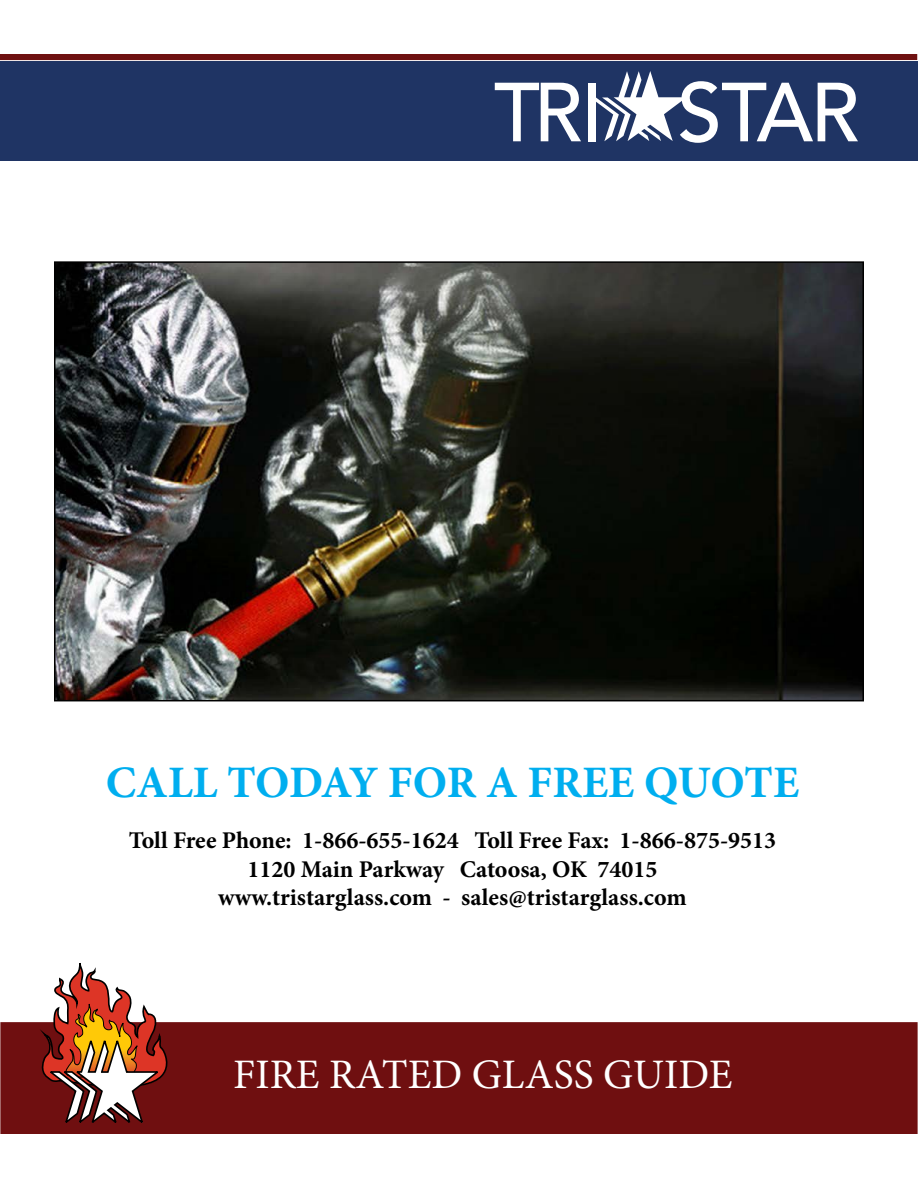
<style>
.page{position:relative;width:918px;height:1188px;background:#fff}
.page>*{position:absolute;margin:0;border:0;box-sizing:border-box;transform-origin:0 0}
.t1{font:700 45px "Minion Pro";color:#00aeef}
.t2{font:42px "Minion Pro";color:#fff}
.t3{font:700 24px/28.8px "Minion Pro";color:#000;text-align:center}
</style>
<div class="page">
<img style="left:57px;top:264px;width:804px;height:434px">
<div style="left:54px;top:261px;width:810px;height:440px;border:2px solid #000"></div>
<div style="left:7px;top:1029px;width:904px;height:98px;background:#6f0f10"></div>
<div style="left:0;top:1022px;width:918px;height:112px;border:14px solid #6f0f10"></div>
<svg style="left:0;top:963px;width:169px;height:164px"></svg>
<div style="left:0;top:61px;width:917px;height:99px;background:#1f3464"></div>
<div style="left:0;top:54px;width:917px;height:6px;background:#6f1111"></div>
<svg style="left:495px;top:83px;width:86px;height:58px"></svg>
<div style="left:588px;top:83px;width:7px;height:58px;background:#fff"></div>
<svg style="left:590px;top:71px;width:268px;height:72px"></svg>
<h1 class="t1" style="left:106px;top:751px;width:695px">CALL TODAY FOR A FREE QUOTE</h1>
<p class="t3" style="left:129px;top:825px;width:649px">Toll Free Phone: 1-866-655-1624 Toll Free Fax: 1-866-875-9513<br>1120 Main Parkway Catoosa, OK 74015<br>www.tristarglass.com - sales@tristarglass.com</p>
<h2 class="t2" style="left:233px;top:1047px;width:501px">FIRE RATED GLASS GUIDE</h2>
</div>
